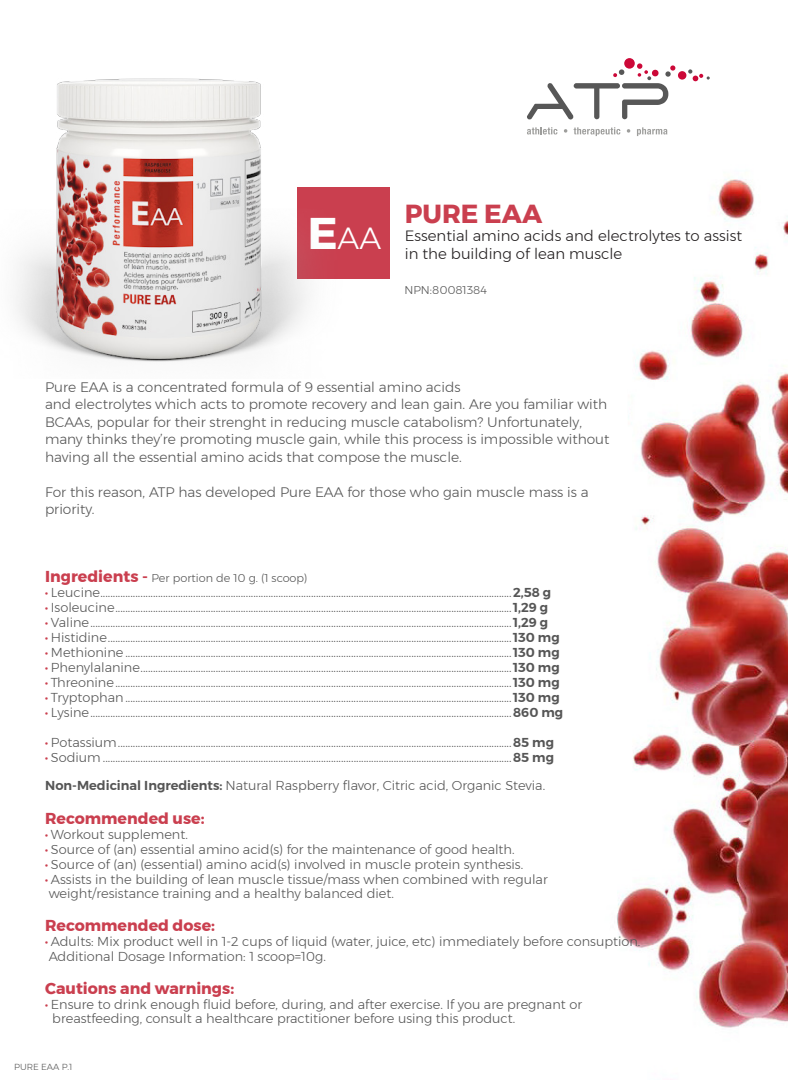
<style>
.page{position:relative;width:788px;height:1080px;background:#fff}
.page>*{position:absolute;margin:0;border:0;box-sizing:border-box;transform-origin:0 0}
.t1{font:300 30.5px "Montserrat";color:#fff}
.t2{font:700 26.12px "Montserrat";color:#ca3f4f}
.t3{font:700 15.75px "Montserrat";color:#ca3f4f}
.t4{font:300 14.88px/17.9px "Montserrat";color:#231f20}
.t5{font:300 13.75px/17.5px "Montserrat";color:#565656}
.t6{font:300 12.88px/14.4px "Montserrat";color:#565656}
.t7{font:300 11.25px "Montserrat";color:#565656}
.t8{font:300 8.75px "Montserrat";color:#565656}
.s1{font-weight:700;font-size:44.25px}
.s2{font-weight:700;font-size:15.75px;color:#ca3f4f}
.s3{font-weight:700;font-size:12.5px;color:#ca3f4f}
.s4{font-weight:600}
</style>
<div class="page">
<img style="left:617px;top:179px;width:171px;height:849px">
<img style="left:16px;top:78px;width:374px;height:284px">
<div style="left:678px;top:71px;width:8px;height:9px;background:#cc0838;border-radius:50%"></div>
<div style="left:624px;top:58px;width:10px;height:11px;background:#cc0838;border-radius:50%"></div>
<svg style="left:688px;top:69px;width:21px;height:12px"></svg>
<svg style="left:527px;top:63px;width:148px;height:57px"></svg>
<svg style="left:527px;top:127px;width:30px;height:7px"></svg>
<svg style="left:564px;top:129px;width:3px;height:4px"></svg>
<svg style="left:573px;top:127px;width:47px;height:9px"></svg>
<svg style="left:626px;top:129px;width:4px;height:4px"></svg>
<svg style="left:637px;top:127px;width:30px;height:9px"></svg>
<p class="t1" style="left:308px;top:215px;width:75px"><span class="s1">E</span>AA</p>
<p class="t2" style="left:405px;top:193px;width:139px">PURE EAA</p>
<p class="t4" style="left:405px;top:227px;width:339px">Essential amino acids and electrolytes to assist in the building of lean muscle</p>
<p class="t7" style="left:404px;top:282px;width:84px">NPN:80081384</p>
<p class="t5" style="left:45px;top:378px;width:566px">Pure EAA is a concentrated formula of 9 essential amino acids<br>and electrolytes which acts to promote recovery and lean gain. Are you familiar with BCAAs, popular for their strenght in reducing muscle catabolism? Unfortunately, many thinks they’re promoting muscle gain, while this process is impossible without having all the essential amino acids that compose the muscle.</p>
<p class="t5" style="left:45px;top:483px;width:545px">For this reason, ATP has developed Pure EAA for those who gain muscle mass is a priority.</p>
<p class="t7" style="left:45px;top:570px;width:264px"><span class="s2">Ingredients -</span> Per portion de 10 g. (1 scoop)</p>
<p class="t6" style="left:45px;top:585px;width:507px"><span class="s3">·</span> Leucine....................................................................................................................................................................<span class="s4">2,58 g</span></p>
<p class="t6" style="left:45px;top:600px;width:504px"><span class="s3">·</span> Isoleucine..............................................................................................................................................................<span class="s4">1,29 g</span></p>
<p class="t6" style="left:45px;top:615px;width:504px"><span class="s3">·</span> Valine........................................................................................................................................................................<span class="s4">1,29 g</span></p>
<p class="t6" style="left:45px;top:630px;width:516px"><span class="s3">·</span> Histidine.................................................................................................................................................................<span class="s4">130 mg</span></p>
<p class="t6" style="left:45px;top:645px;width:516px"><span class="s3">·</span> Methionine ..........................................................................................................................................................<span class="s4">130 mg</span></p>
<p class="t6" style="left:45px;top:660px;width:516px"><span class="s3">·</span> Phenylalanine....................................................................................................................................................<span class="s4">130 mg</span></p>
<p class="t6" style="left:45px;top:675px;width:516px"><span class="s3">·</span> Threonine..............................................................................................................................................................<span class="s4">130 mg</span></p>
<p class="t6" style="left:45px;top:690px;width:516px"><span class="s3">·</span> Tryptophan..........................................................................................................................................................<span class="s4">130 mg</span></p>
<p class="t6" style="left:45px;top:705px;width:519px"><span class="s3">·</span> Lysine........................................................................................................................................................................<span class="s4">860 mg</span></p>
<p class="t6" style="left:45px;top:735px;width:510px"><span class="s3">·</span> Potassium.............................................................................................................................................................<span class="s4">85 mg</span></p>
<p class="t6" style="left:45px;top:750px;width:510px"><span class="s3">·</span> Sodium ...................................................................................................................................................................<span class="s4">85 mg</span></p>
<p class="t6" style="left:45px;top:778px;width:501px"><span class="s4">Non-Medicinal Ingredients:</span> Natural Raspberry flavor, Citric acid, Organic Stevia.</p>
<p class="t3" style="left:45px;top:805px;width:161px">Recommended use:</p>
<p class="t6" style="left:45px;top:827px;width:144px"><span class="s3">·</span> Workout supplement.</p>
<p class="t6" style="left:45px;top:842px;width:471px"><span class="s3">·</span> Source of (an) essential amino acid(s) for the maintenance of good health.</p>
<p class="t6" style="left:45px;top:857px;width:479px"><span class="s3">·</span> Source of (an) (essential) amino acid(s) involved in muscle protein synthesis.</p>
<p class="t6" style="left:45px;top:872px;width:504px"><span class="s3">·</span> Assists in the building of lean muscle tissue/mass when combined with regular weight/resistance training and a healthy balanced diet.</p>
<p class="t3" style="left:45px;top:913px;width:171px">Recommended dose:</p>
<p class="t6" style="left:45px;top:934px;width:596px"><span class="s3">·</span> Adults: Mix product well in 1-2 cups of liquid (water, juice, etc) immediately before consuption.<br>Additional Dosage Information: 1 scoop=10g.</p>
<p class="t3" style="left:45px;top:976px;width:190px">Cautions and warnings:</p>
<p class="t6" style="left:52px;top:997px;width:531px;text-indent:-7px"><span class="s3">·</span> Ensure to drink enough fluid before, during, and after exercise. If you are pregnant or breastfeeding, consult a healthcare practitioner before using this product.</p>
<p class="t8" style="left:14px;top:1060px;width:60px">PURE EAA P.1</p>
</div>
